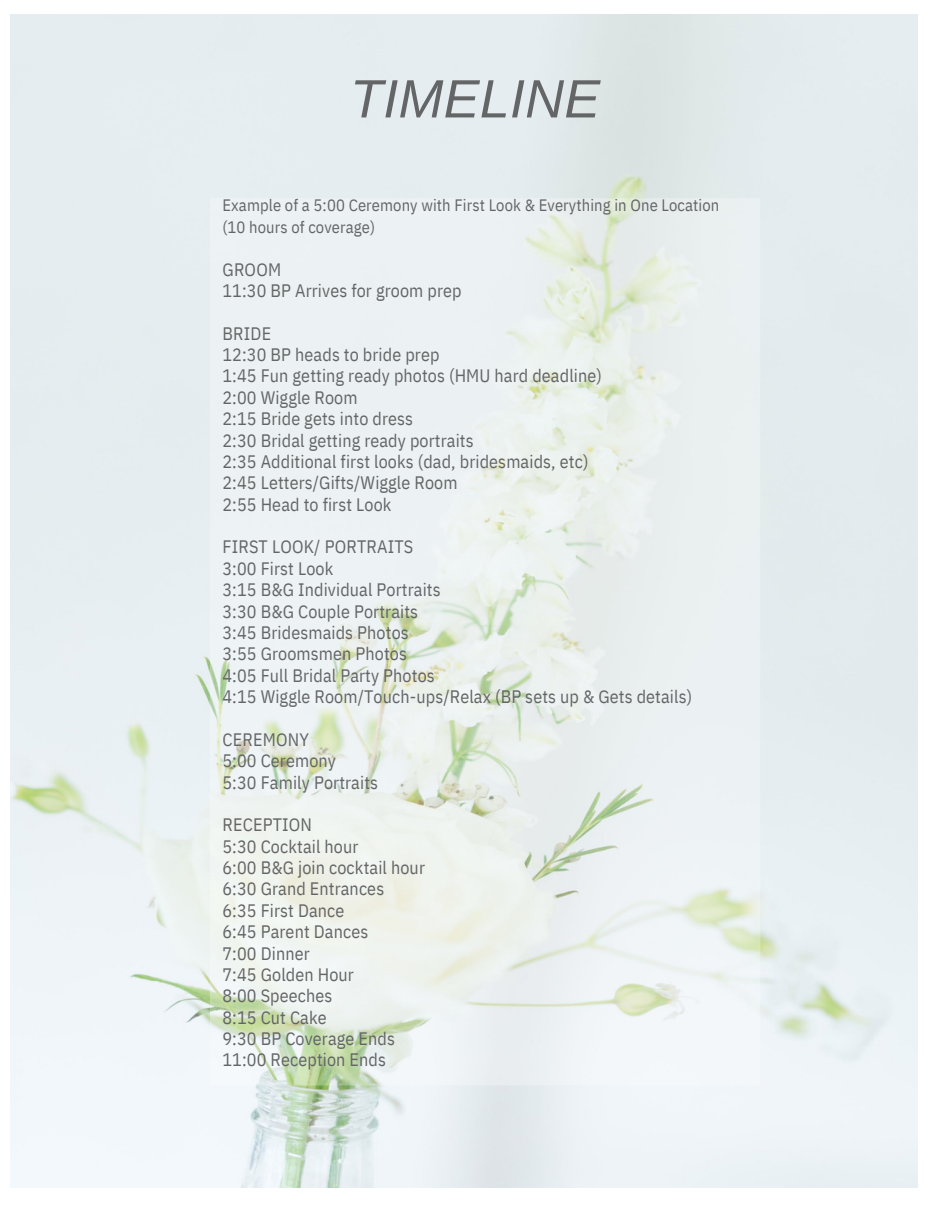
<style>
.page{position:relative;width:945px;height:1215px;background:#fff}
.page>*{position:absolute;margin:0;border:0;box-sizing:border-box;transform-origin:0 0}
.t1{font:italic 54px "Arimo";letter-spacing:.005em;color:#646566}
.t2{font:18px "IBM Plex Sans Cond";letter-spacing:.005em;color:#646566}
.t3{font:16.5px/21.3px "IBM Plex Sans Cond";letter-spacing:.005em;color:#646566}
</style>
<div class="page">
<img style="left:11px;top:15px;width:907px;height:1173px">
<svg style="left:210px;top:198px;width:550px;height:887px;fill:#ecf2f2"></svg>
<p class="t1" style="left:350px;top:69px;width:252px">TIMELINE</p>
<p class="t3" style="left:222px;top:194px;width:498px">Example of a 5:00 Ceremony with First Look &amp; Everything in One Location (10 hours of coverage)</p>
<p class="t2" style="left:222px;top:257px;width:60px">GROOM</p>
<p class="t2" style="left:222px;top:278px;width:241px">11:30 BP Arrives for groom prep</p>
<p class="t2" style="left:222px;top:321px;width:50px">BRIDE</p>
<p class="t2" style="left:222px;top:343px;width:219px">12:30 BP heads to bride prep</p>
<p class="t2" style="left:222px;top:364px;width:381px">1:45 Fun getting ready photos (HMU hard deadline)</p>
<p class="t2" style="left:222px;top:385px;width:137px">2:00 Wiggle Room</p>
<p class="t2" style="left:222px;top:407px;width:192px">2:15 Bride gets into dress</p>
<p class="t2" style="left:222px;top:428px;width:253px">2:30 Bridal getting ready portraits</p>
<p class="t2" style="left:222px;top:449px;width:367px">2:35 Additional first looks (dad, bridesmaids, etc)</p>
<p class="t2" style="left:222px;top:471px;width:237px">2:45 Letters/Gifts/Wiggle Room</p>
<p class="t2" style="left:222px;top:492px;width:171px">2:55 Head to first Look</p>
<p class="t2" style="left:222px;top:535px;width:192px">FIRST LOOK/ PORTRAITS</p>
<p class="t2" style="left:222px;top:556px;width:112px">3:00 First Look</p>
<p class="t2" style="left:222px;top:578px;width:220px">3:15 B&amp;G Individual Portraits</p>
<p class="t2" style="left:222px;top:599px;width:197px">3:30 B&amp;G Couple Portraits</p>
<p class="t2" style="left:222px;top:620px;width:188px">3:45 Bridesmaids Photos</p>
<p class="t2" style="left:222px;top:642px;width:186px">3:55 Groomsmen Photos</p>
<p class="t2" style="left:222px;top:663px;width:214px">4:05 Full Bridal Party Photos</p>
<p class="t2" style="left:222px;top:685px;width:471px">4:15 Wiggle Room/Touch-ups/Relax (BP sets up &amp; Gets details)</p>
<p class="t2" style="left:222px;top:727px;width:88px">CEREMONY</p>
<p class="t2" style="left:222px;top:749px;width:115px">5:00 Ceremony</p>
<p class="t2" style="left:222px;top:770px;width:157px">5:30 Family Portraits</p>
<p class="t2" style="left:222px;top:813px;width:91px">RECEPTION</p>
<p class="t2" style="left:222px;top:834px;width:137px">5:30 Cocktail hour</p>
<p class="t2" style="left:222px;top:856px;width:204px">6:00 B&amp;G join cocktail hour</p>
<p class="t2" style="left:222px;top:877px;width:163px">6:30 Grand Entrances</p>
<p class="t2" style="left:222px;top:898px;width:124px">6:35 First Dance</p>
<p class="t2" style="left:222px;top:920px;width:147px">6:45 Parent Dances</p>
<p class="t2" style="left:222px;top:941px;width:89px">7:00 Dinner</p>
<p class="t2" style="left:222px;top:962px;width:133px">7:45 Golden Hour</p>
<p class="t2" style="left:222px;top:984px;width:112px">8:00 Speeches</p>
<p class="t2" style="left:222px;top:1005px;width:106px">8:15 Cut Cake</p>
<p class="t2" style="left:222px;top:1027px;width:174px">9:30 BP Coverage Ends</p>
<p class="t2" style="left:222px;top:1048px;width:165px">11:00 Reception Ends</p>
</div>
